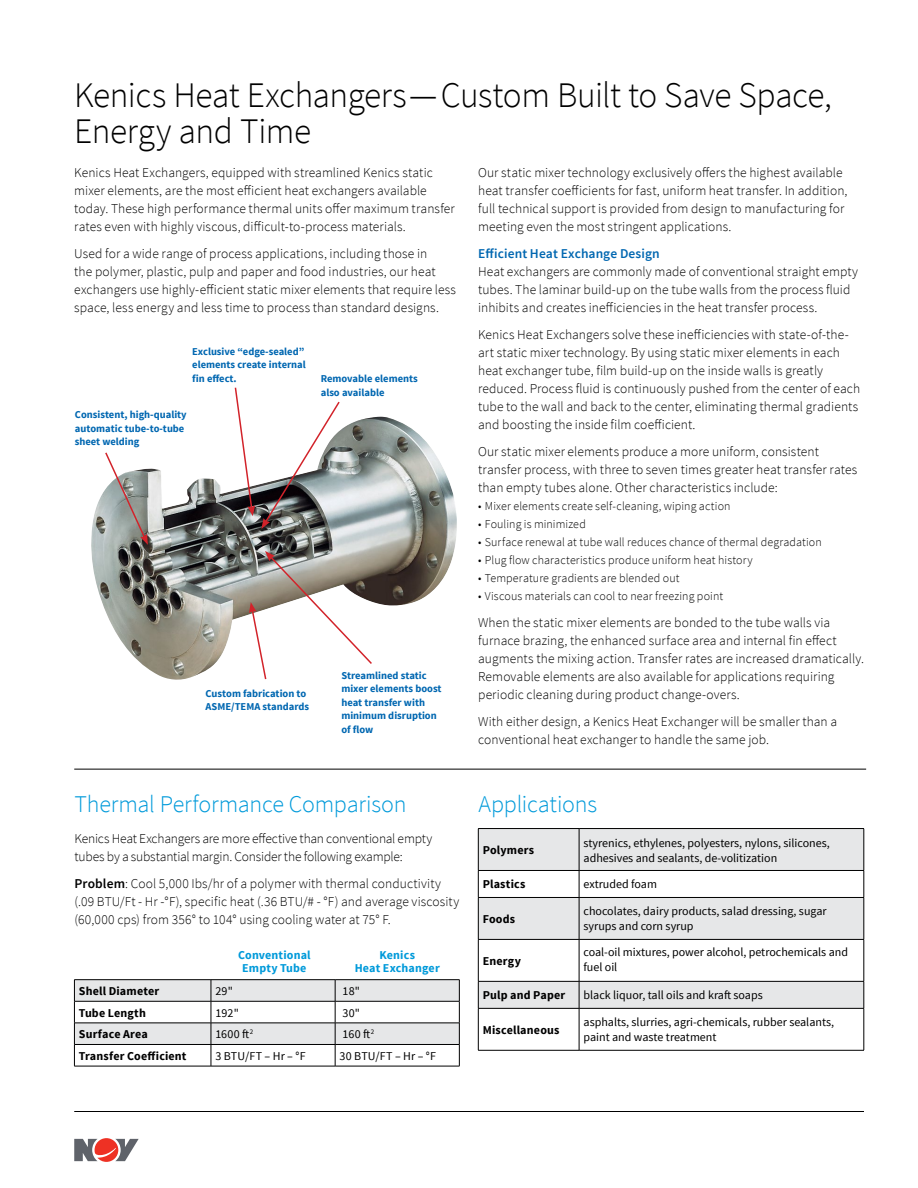
<style>
.page{position:relative;width:918px;height:1188px;background:#fff}
.page>*{position:absolute;margin:0;border:0;box-sizing:border-box;transform-origin:0 0}
.t1{font:300 36px/36px "Source Sans Pro";letter-spacing:-.015em;color:#000}
.t2{font:300 24px "Source Sans Pro";letter-spacing:-.01em;color:#009ada}
.t3{font:300 13.5px/18px "Source Sans Pro";letter-spacing:.005em;color:#000}
.t4{font:300 13.5px/18px "Source Sans Pro";letter-spacing:-.015em;color:#000}
.t5{font:600 13.5px "Source Sans Pro";letter-spacing:.005em;color:#0067b1}
.t6{font:12px/15px "Source Sans Pro";color:#000}
.t7{font:300 12px "Source Sans Pro";letter-spacing:.01em;color:#000}
.t8{font:700 12px "Source Sans Pro";letter-spacing:.015em;color:#000}
.t9{font:700 12px/13.2px "Source Sans Pro";letter-spacing:.015em;color:#009ada;text-align:center}
.t10{font:700 10.5px/13.5px "Source Sans Pro";color:#0067b1}
.s1{font-weight:600}
</style>
<div class="page">
<svg style="left:74px;top:1138px;width:65px;height:24px"></svg>
<hr style="left:74px;top:1111px;width:790px;height:1px;background:#000">
<img style="left:91px;top:417px;width:366px;height:263px">
<svg style="left:261px;top:401px;width:80px;height:128px"></svg>
<svg style="left:234px;top:387px;width:21px;height:129px"></svg>
<svg style="left:249px;top:551px;width:125px;height:129px"></svg>
<svg style="left:104px;top:451px;width:44px;height:94px"></svg>
<hr style="left:74px;top:769px;width:792px;height:1px;background:#000">
<hr style="left:74px;top:979px;width:137px;height:1px;background:#000">
<hr style="left:211px;top:979px;width:124px;height:1px;background:#000">
<hr style="left:335px;top:979px;width:125px;height:1px;background:#000">
<hr style="left:74px;top:1066px;width:137px;height:1px;background:#000">
<hr style="left:211px;top:1066px;width:124px;height:1px;background:#000">
<svg style="left:74px;top:980px;width:386px;height:86px"></svg>
<hr style="left:335px;top:1066px;width:125px;height:1px;background:#000">
<svg style="left:479px;top:829px;width:385px;height:179px;fill:#e6e7e8"></svg>
<hr style="left:478px;top:829px;width:1px;height:41px;background:#000">
<hr style="left:579px;top:829px;width:1px;height:41px;background:#000">
<hr style="left:478px;top:828px;width:101px;height:1px;background:#000">
<hr style="left:478px;top:870px;width:101px;height:1px;background:#000">
<hr style="left:864px;top:829px;width:1px;height:41px;background:#000">
<hr style="left:579px;top:828px;width:285px;height:1px;background:#000">
<hr style="left:579px;top:870px;width:285px;height:1px;background:#000">
<svg style="left:478px;top:871px;width:1px;height:26px"></svg>
<svg style="left:579px;top:871px;width:1px;height:26px"></svg>
<hr style="left:478px;top:897px;width:101px;height:1px;background:#000">
<svg style="left:864px;top:871px;width:1px;height:26px"></svg>
<hr style="left:579px;top:897px;width:285px;height:1px;background:#000">
<hr style="left:478px;top:898px;width:1px;height:41px;background:#000">
<hr style="left:579px;top:898px;width:1px;height:41px;background:#000">
<hr style="left:478px;top:939px;width:101px;height:1px;background:#000">
<hr style="left:864px;top:898px;width:1px;height:41px;background:#000">
<hr style="left:579px;top:939px;width:285px;height:1px;background:#000">
<hr style="left:478px;top:940px;width:1px;height:41px;background:#000">
<svg style="left:478px;top:982px;width:1px;height:26px"></svg>
<hr style="left:478px;top:1009px;width:1px;height:41px;background:#000">
<hr style="left:579px;top:940px;width:1px;height:41px;background:#000">
<svg style="left:579px;top:982px;width:1px;height:26px"></svg>
<hr style="left:579px;top:1009px;width:1px;height:41px;background:#000">
<hr style="left:478px;top:981px;width:101px;height:1px;background:#000">
<hr style="left:478px;top:1008px;width:101px;height:1px;background:#000">
<hr style="left:478px;top:1050px;width:101px;height:1px;background:#000">
<hr style="left:864px;top:940px;width:1px;height:41px;background:#000">
<svg style="left:864px;top:982px;width:1px;height:26px"></svg>
<hr style="left:864px;top:1009px;width:1px;height:41px;background:#000">
<hr style="left:579px;top:981px;width:285px;height:1px;background:#000">
<hr style="left:579px;top:1008px;width:285px;height:1px;background:#000">
<hr style="left:579px;top:1050px;width:285px;height:1px;background:#000">
<h1 class="t1" style="left:74px;top:77px;width:759px">Kenics Heat Exchangers—Custom Built to Save Space,<br>Energy and Time</h1>
<p class="t3" style="left:74px;top:164px;width:382px">Kenics Heat Exchangers, equipped with streamlined Kenics static mixer elements, are the most efficient heat exchangers available today. These high performance thermal units offer maximum transfer rates even with highly viscous, difficult-to-process materials.</p>
<p class="t3" style="left:74px;top:245px;width:383px">Used for a wide range of process applications, including those in<br>the polymer, plastic, pulp and paper and food industries, our heat exchangers use highly-efficient static mixer elements that require less space, less energy and less time to process than standard designs.</p>
<p class="t10" style="left:192px;top:345px;width:115px">Exclusive “edge-sealed” elements create internal fin effect.</p>
<p class="t10" style="left:75px;top:408px;width:113px">Consistent, high-quality automatic tube-to-tube sheet welding</p>
<p class="t10" style="left:321px;top:373px;width:99px">Removable elements also available</p>
<p class="t10" style="left:206px;top:687px;width:105px">Custom fabrication to<br>ASME/TEMA standards</p>
<p class="t10" style="left:341px;top:669px;width:102px">Streamlined static mixer elements boost heat transfer with minimum disruption of flow</p>
<h2 class="t2" style="left:75px;top:789px;width:333px">Thermal Performance Comparison</h2>
<p class="t4" style="left:75px;top:830px;width:359px">Kenics Heat Exchangers are more effective than conventional empty tubes by a substantial margin. Consider the following example:</p>
<p class="t3" style="left:75px;top:875px;width:386px"><span class="s1">Problem</span>: Cool 5,000 Ibs/hr of a polymer with thermal conductivity (.09 BTU/Ft - Hr -°F), specific heat (.36 BTU/# - °F) and average viscosity (60,000 cps) from 356° to 104° using cooling water at 75° F.</p>
<p class="t9" style="left:238px;top:949px;width:74px">Conventional<br>Empty Tube</p>
<p class="t9" style="left:355px;top:949px;width:87px">Kenics<br>Heat Exchanger</p>
<p class="t8" style="left:79px;top:983px;width:82px">Shell Diameter</p>
<p class="t6" style="left:215px;top:984px;width:19px">29"</p>
<p class="t6" style="left:343px;top:984px;width:19px">18"</p>
<p class="t8" style="left:79px;top:1005px;width:69px">Tube Length</p>
<p class="t6" style="left:215px;top:1005px;width:25px">192"</p>
<p class="t6" style="left:343px;top:1005px;width:19px">30"</p>
<p class="t8" style="left:79px;top:1026px;width:71px">Surface Area</p>
<p class="t6" style="left:215px;top:1027px;width:40px">1600 ft<sup>2</sup></p>
<p class="t6" style="left:343px;top:1027px;width:33px">160 ft<sup>2</sup></p>
<p class="t8" style="left:79px;top:1048px;width:109px">Transfer Coefficient</p>
<p class="t6" style="left:215px;top:1049px;width:92px">3 BTU/FT – Hr – °F</p>
<p class="t6" style="left:340px;top:1049px;width:98px">30 BTU/FT – Hr – °F</p>
<p class="t3" style="left:478px;top:164px;width:371px">Our static mixer technology exclusively offers the highest available heat transfer coefficients for fast, uniform heat transfer. In addition, full technical support is provided from design to manufacturing for meeting even the most stringent applications.</p>
<p class="t5" style="left:478px;top:245px;width:183px">Efficient Heat Exchange Design</p>
<p class="t3" style="left:478px;top:263px;width:381px">Heat exchangers are commonly made of conventional straight empty tubes. The laminar build-up on the tube walls from the process fluid inhibits and creates inefficiencies in the heat transfer process.</p>
<p class="t3" style="left:478px;top:326px;width:384px">Kenics Heat Exchangers solve these inefficiencies with state-of-the&shy;art static mixer technology. By using static mixer elements in each heat exchanger tube, film build-up on the inside walls is greatly reduced. Process fluid is continuously pushed from the center of each tube to the wall and back to the center, eliminating thermal gradients and boosting the inside film coefficient.</p>
<p class="t3" style="left:478px;top:443px;width:381px">Our static mixer elements produce a more uniform, consistent transfer process, with three to seven times greater heat transfer rates than empty tubes alone. Other characteristics include:</p>
<p class="t7" style="left:478px;top:499px;width:254px">• Mixer elements create self-cleaning, wiping action</p>
<p class="t7" style="left:478px;top:517px;width:109px">• Fouling is minimized</p>
<p class="t7" style="left:478px;top:535px;width:345px">• Surface renewal at tube wall reduces chance of thermal degradation</p>
<p class="t7" style="left:478px;top:553px;width:276px">• Plug flow characteristics produce uniform heat history</p>
<p class="t7" style="left:478px;top:571px;width:203px">• Temperature gradients are blended out</p>
<p class="t7" style="left:478px;top:589px;width:247px">• Viscous materials can cool to near freezing point</p>
<p class="t3" style="left:478px;top:614px;width:387px">When the static mixer elements are bonded to the tube walls via furnace brazing, the enhanced surface area and internal fin effect augments the mixing action. Transfer rates are increased dramatically.<br>Removable elements are also available for applications requiring periodic cleaning during product change-overs.</p>
<p class="t3" style="left:478px;top:713px;width:361px">With either design, a Kenics Heat Exchanger will be smaller than a conventional heat exchanger to handle the same job.</p>
<h2 class="t2" style="left:478px;top:789px;width:120px">Applications</h2>
<p class="t8" style="left:483px;top:842px;width:53px">Polymers</p>
<p class="t6" style="left:584px;top:835px;width:248px">styrenics, ethylenes, polyesters, nylons, silicones, adhesives and sealants, de-volitization</p>
<p class="t8" style="left:483px;top:877px;width:44px">Plastics</p>
<p class="t6" style="left:584px;top:877px;width:75px">extruded foam</p>
<p class="t8" style="left:483px;top:911px;width:34px">Foods</p>
<p class="t6" style="left:584px;top:904px;width:245px">chocolates, dairy products, salad dressing, sugar syrups and corn syrup</p>
<p class="t8" style="left:483px;top:953px;width:40px">Energy</p>
<p class="t6" style="left:584px;top:945px;width:266px">coal-oil mixtures, power alcohol, petrochemicals and fuel oil</p>
<p class="t8" style="left:483px;top:988px;width:84px">Pulp and Paper</p>
<p class="t6" style="left:584px;top:988px;width:181px">black liquor, tall oils and kraft soaps</p>
<p class="t8" style="left:483px;top:1022px;width:78px">Miscellaneous</p>
<p class="t6" style="left:584px;top:1015px;width:252px">asphalts, slurries, agri-chemicals, rubber sealants, paint and waste treatment</p>
</div>
